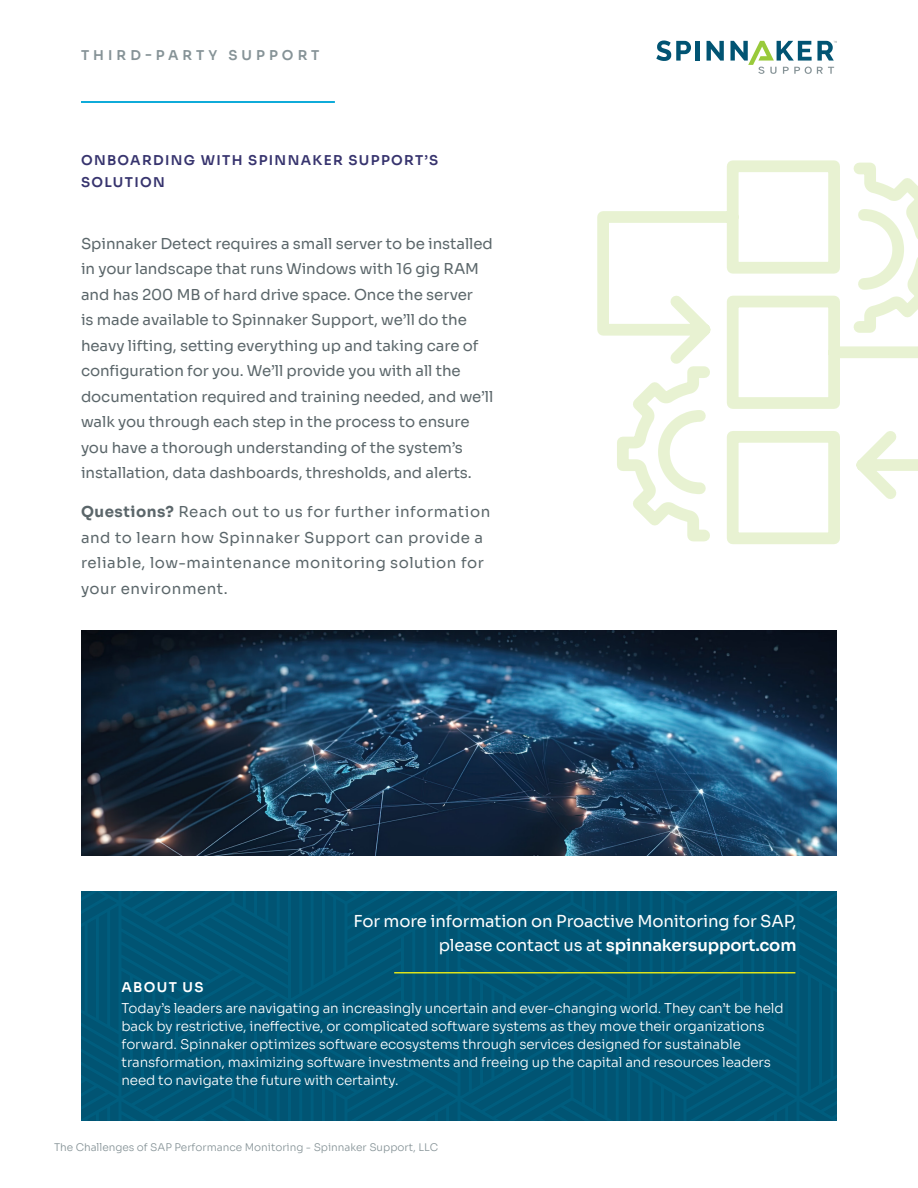
<style>
.page{position:relative;width:918px;height:1188px;background:#fff}
.page>*{position:absolute;margin:0;border:0;box-sizing:border-box;transform-origin:0 0}
.CTA_Page_2{font:16.5px/24px "Sora";letter-spacing:-.01em;color:#fff;text-align:right}
.Body_Text{font:15px/25.5px "Sora";letter-spacing:-.005em;color:#5b666a}
.Body_Text-2{font:15px/25.5px "Sora";letter-spacing:.035em;color:#5b666a}
.About_Us_Text{font:300 13.5px/18px "Sora";letter-spacing:-.01em;color:#fff}
.Subhead_Body_Text{font:600 13.5px/22.5px "Sora";letter-spacing:.1em;color:#37346e}
.Document_Title{font:600 13.5px "Sora";letter-spacing:.3em;color:#869397}
.About_Us_Subhead{font:600 13.5px "Sora";letter-spacing:.1em;color:#fff}
.t1{font:300 10.5px "Sora";color:#869397}
.s1{font-weight:700}
.s2{font-weight:600}
</style>
<div class="page">
<svg style="left:81px;top:891px;width:756px;height:229px;background:#005676"></svg>
<hr style="left:394px;top:972px;width:401px;height:2px;background:#dde21c">
<svg style="left:656px;top:40px;width:35px;height:21px"></svg>
<hr style="left:696px;top:41px;width:4px;height:20px;background:#015473">
<svg style="left:707px;top:41px;width:17px;height:20px"></svg>
<svg style="left:730px;top:41px;width:107px;height:33px"></svg>
<hr style="left:81px;top:101px;width:254px;height:2px;background:#00a6d7">
<svg style="left:597px;top:160px;width:321px;height:384px"></svg>
<img style="left:81px;top:631px;width:756px;height:224px">
<p class="Document_Title" style="left:81px;top:44px;width:240px">THIRD-PARTY SUPPORT</p>
<p class="Subhead_Body_Text" style="left:81px;top:147px;width:359px">ONBOARDING WITH SPINNAKER SUPPORT’S<br>SOLUTION</p>
<p class="Body_Text" style="left:81px;top:229px;width:414px">Spinnaker Detect requires a small server to be installed in your landscape that runs Windows with 16 gig RAM and has 200 MB of hard drive space. Once the server<br>is made available to Spinnaker Support, we’ll do the heavy lifting, setting everything up and taking care of configuration for you. We’ll provide you with all the documentation required and training needed, and we’ll walk you through each step in the process to ensure you have a thorough understanding of the system’s installation, data dashboards, thresholds, and alerts.</p>
<p class="Body_Text-2" style="left:81px;top:498px;width:411px"><span class="s1">Questions?</span> Reach out to us for further information and to learn how Spinnaker Support can provide a reliable, low-maintenance monitoring solution for your environment.</p>
<p class="CTA_Page_2" style="left:354px;top:908px;width:444px">For more information on Proactive Monitoring for SAP, please contact us at <span class="s2">spinnakersupport.com</span></p>
<p class="About_Us_Subhead" style="left:122px;top:976px;width:84px">ABOUT US</p>
<p class="About_Us_Text" style="left:122px;top:998px;width:664px">Today’s leaders are navigating an increasingly uncertain and ever-changing world. They can’t be held back by restrictive, ineffective, or complicated software systems as they move their organizations forward. Spinnaker optimizes software ecosystems through services designed for sustainable transformation, maximizing software investments and freeing up the capital and resources leaders need to navigate the future with certainty.</p>
<p class="t1" style="left:54px;top:1139px;width:386px">The Challenges of SAP Performance Monitoring - Spinnaker Support, LLC</p>
</div>
